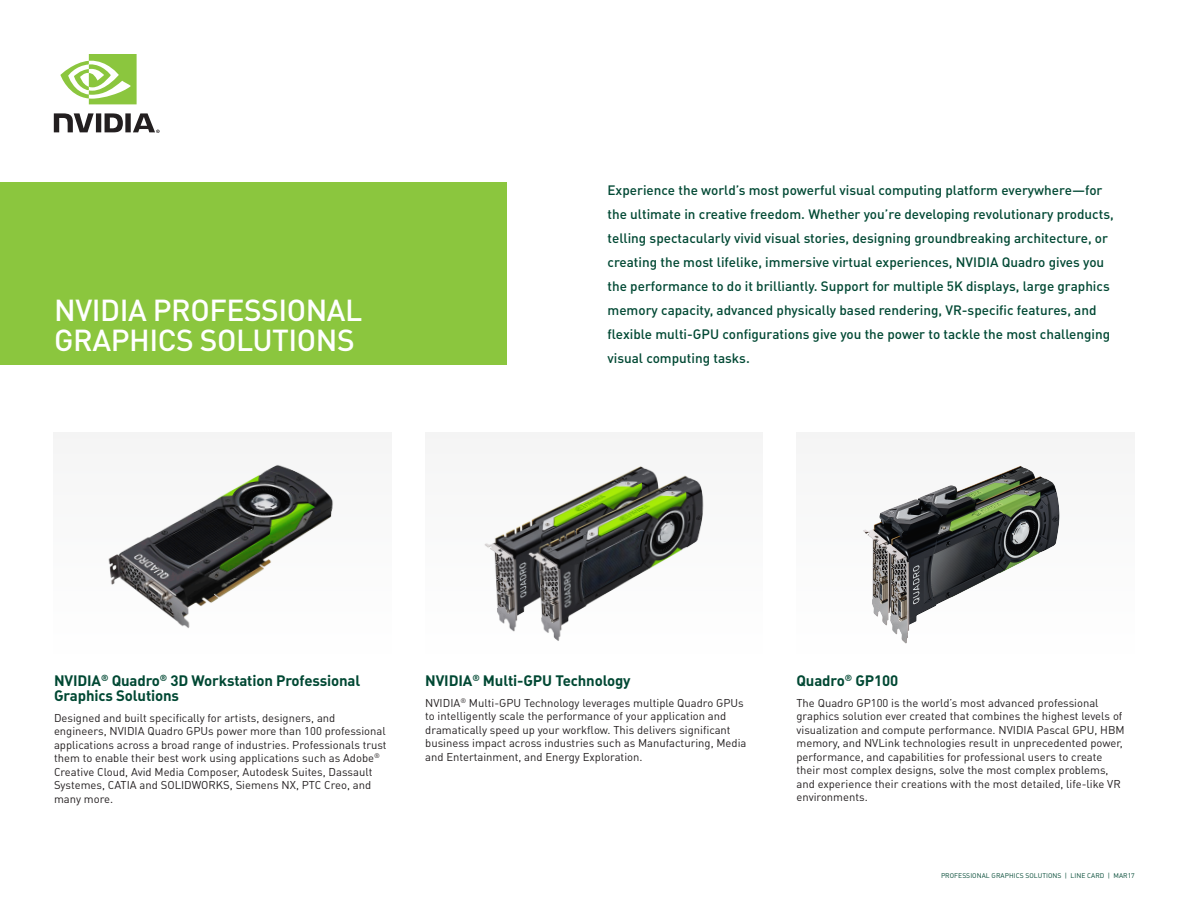
<style>
.page{position:relative;width:1188px;height:918px;background:#fff}
.page>*{position:absolute;margin:0;border:0;box-sizing:border-box;transform-origin:0 0}
.t1{font:500 30px/30px "DIN Pro";letter-spacing:-.015em;color:#fff}
.t2{font:700 15px/15px "DIN Pro";letter-spacing:-.01em;color:#004833}
.IntroPP_9_16{font:500 13.5px/24px "DIN Pro";color:#004833}
.Body_Text__Small{font:11.25px/13.5px "DIN Pro";color:#231f20}
.Folios__Right{font:6.75px "DIN Pro";letter-spacing:.01em;color:#004833}
</style>
<div class="page">
<svg style="left:54px;top:113px;width:106px;height:20px"></svg>
<svg style="left:60px;top:54px;width:77px;height:50px"></svg>
<div style="left:0;top:182px;width:506px;height:182px;background:#8bc63e"></div>
<svg style="left:425px;top:432px;width:338px;height:209px"></svg>
<svg style="left:54px;top:432px;width:337px;height:196px"></svg>
<svg style="left:797px;top:432px;width:337px;height:212px"></svg>
<p class="t1" style="left:54px;top:294px;width:310px">NVIDIA PROFESSIONAL<br>GRAPHICS SOLUTIONS</p>
<p class="IntroPP_9_16" style="left:608px;top:177px;width:508px">Experience the world’s most powerful visual computing platform everywhere—for the ultimate in creative freedom. Whether you’re developing revolutionary products, telling spectacularly vivid visual stories, designing groundbreaking architecture, or creating the most lifelike, immersive virtual experiences, NVIDIA Quadro gives you the performance to do it brilliantly. Support for multiple 5K displays, large graphics memory capacity, advanced physically based rendering, VR-specific features, and flexible multi-GPU configurations give you the power to tackle the most challenging visual computing tasks.</p>
<h4 class="t2" style="left:54px;top:673px;width:308px">NVIDIA<sup>®</sup> Quadro<sup>®</sup> 3D Workstation Professional<br>Graphics Solutions</h4>
<p class="Body_Text__Small" style="left:54px;top:710px;width:334px">Designed and built specifically for artists, designers, and engineers, NVIDIA Quadro GPUs power more than 100 professional applications across a broad range of industries. Professionals trust them to enable their best work using applications such as Adobe<sup>® </sup>Creative Cloud, Avid Media Composer, Autodesk Suites, Dassault Systemes, CATIA and SOLIDWORKS, Siemens NX, PTC Creo, and many more.</p>
<h4 class="t2" style="left:425px;top:673px;width:207px">NVIDIA<sup>®</sup> Multi-GPU Technology</h4>
<p class="Body_Text__Small" style="left:425px;top:695px;width:323px">NVIDIA<sup>®</sup> Multi-GPU Technology leverages multiple Quadro GPUs to intelligently scale the performance of your application and dramatically speed up your workflow. This delivers significant business impact across industries such as Manufacturing, Media and Entertainment, and Energy Exploration.</p>
<h4 class="t2" style="left:796px;top:673px;width:103px">Quadro<sup>®</sup> GP100</h4>
<p class="Body_Text__Small" style="left:796px;top:695px;width:330px">The Quadro GP100 is the world’s most advanced professional graphics solution ever created that combines the highest levels of visualization and compute performance. NVIDIA Pascal GPU, HBM memory, and NVLink technologies result in unprecedented power, performance, and capabilities for professional users to create their most complex designs, solve the most complex problems, and experience their creations with the most detailed, life-like VR environments.</p>
<p class="Folios__Right" style="left:941px;top:870px;width:23px">Pro fessional</p>
<p class="Folios__Right" style="left:992px;top:870px;width:10px">Graphics</p>
<p class="Folios__Right" style="left:1025px;top:870px;width:9px">Solutions</p>
<p class="Folios__Right" style="left:1065px;top:870px;width:14px">| Line</p>
<p class="Folios__Right" style="left:1087px;top:870px;width:9px">Card</p>
<p class="Folios__Right" style="left:1108px;top:870px;width:28px">| MAR17</p>
</div>
